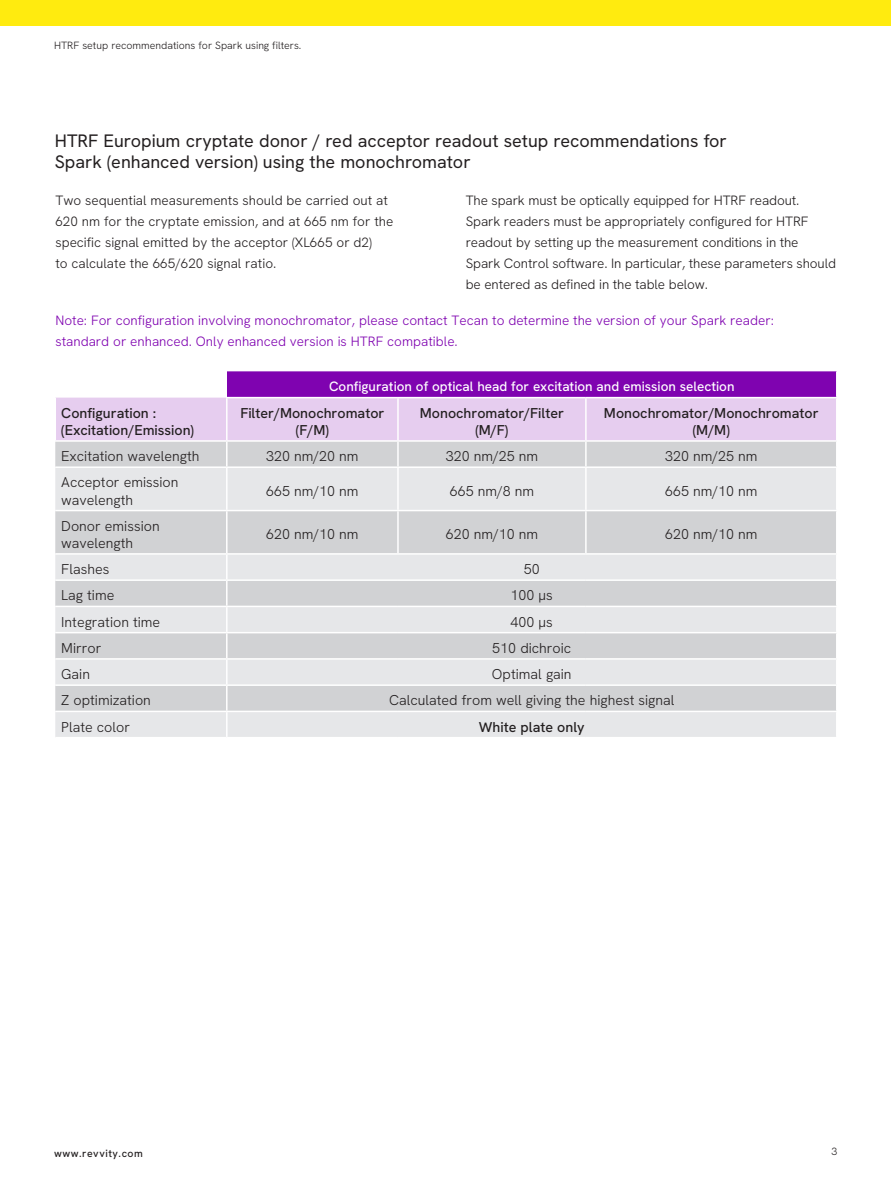
<style>
.page{position:relative;width:891px;height:1188px;background:#fff}
.page>*{position:absolute;margin:0;border:0;box-sizing:border-box;transform-origin:0 0}
.t1{font:18px/21px "Hanken Grotesk";color:#231f20}
.t2{font:300 14.25px/17.1px "Hanken Grotesk";color:#231f20}
.t3{font:500 14.25px/17.1px "Hanken Grotesk";color:#231f20;text-align:center}
.t4{font:300 13.5px/21px "Hanken Grotesk";letter-spacing:-.01em;color:#231f20}
.t5{font:300 13.5px/21px "Hanken Grotesk";color:#7f03b0}
.t6{font:500 13.5px "Hanken Grotesk";color:#fff}
.t7{font:300 10.5px "Hanken Grotesk";color:#231f20}
.t8{font:500 10.5px "Hanken Grotesk";letter-spacing:.05em;color:#231f20}
</style>
<div class="page">
<div style="left:0;top:0;width:891px;height:26px;background:#ffeb0f"></div>
<div style="left:227px;top:371px;width:610px;height:27px;background:#7f03b0"></div>
<div style="left:56px;top:398px;width:780px;height:42px;background:#e6cdef"></div>
<div style="left:55px;top:442px;width:781px;height:24px;background:#d1d2d4"></div>
<svg style="left:55px;top:468px;width:781px;height:269px;background:#dcdddf"></svg>
<hr style="left:226px;top:442px;width:2px;height:24px;background:#fff">
<hr style="left:397px;top:442px;width:2px;height:24px;background:#fff">
<hr style="left:585px;top:442px;width:2px;height:24px;background:#fff">
<hr style="left:226px;top:468px;width:2px;height:42px;background:#fff">
<hr style="left:397px;top:468px;width:2px;height:42px;background:#fff">
<hr style="left:585px;top:468px;width:2px;height:42px;background:#fff">
<hr style="left:55px;top:510px;width:172px;height:1px;background:#fff">
<hr style="left:227px;top:510px;width:171px;height:1px;background:#fff">
<hr style="left:226px;top:511px;width:2px;height:42px;background:#fff">
<hr style="left:398px;top:510px;width:188px;height:1px;background:#fff">
<hr style="left:397px;top:511px;width:2px;height:42px;background:#fff">
<hr style="left:586px;top:510px;width:252px;height:1px;background:#fff">
<hr style="left:585px;top:511px;width:2px;height:42px;background:#fff">
<hr style="left:55px;top:553px;width:172px;height:2px;background:#fff">
<hr style="left:227px;top:553px;width:171px;height:2px;background:#fff">
<hr style="left:226px;top:555px;width:2px;height:24px;background:#fff">
<hr style="left:398px;top:553px;width:188px;height:2px;background:#fff">
<hr style="left:586px;top:553px;width:252px;height:2px;background:#fff">
<hr style="left:55px;top:579px;width:172px;height:2px;background:#fff">
<hr style="left:227px;top:579px;width:171px;height:2px;background:#fff">
<hr style="left:226px;top:581px;width:2px;height:25px;background:#fff">
<hr style="left:398px;top:579px;width:188px;height:2px;background:#fff">
<hr style="left:586px;top:579px;width:252px;height:2px;background:#fff">
<hr style="left:55px;top:606px;width:172px;height:1px;background:#fff">
<hr style="left:227px;top:606px;width:171px;height:1px;background:#fff">
<hr style="left:226px;top:607px;width:2px;height:25px;background:#fff">
<hr style="left:398px;top:606px;width:188px;height:1px;background:#fff">
<hr style="left:586px;top:606px;width:252px;height:1px;background:#fff">
<hr style="left:55px;top:632px;width:172px;height:1px;background:#fff">
<hr style="left:227px;top:632px;width:171px;height:1px;background:#fff">
<hr style="left:226px;top:633px;width:2px;height:25px;background:#fff">
<hr style="left:398px;top:632px;width:188px;height:1px;background:#fff">
<hr style="left:586px;top:632px;width:252px;height:1px;background:#fff">
<hr style="left:55px;top:658px;width:172px;height:2px;background:#fff">
<hr style="left:227px;top:658px;width:171px;height:2px;background:#fff">
<hr style="left:226px;top:660px;width:2px;height:24px;background:#fff">
<hr style="left:398px;top:658px;width:188px;height:2px;background:#fff">
<hr style="left:586px;top:658px;width:252px;height:2px;background:#fff">
<hr style="left:55px;top:684px;width:172px;height:2px;background:#fff">
<hr style="left:227px;top:684px;width:171px;height:2px;background:#fff">
<hr style="left:226px;top:686px;width:2px;height:25px;background:#fff">
<hr style="left:398px;top:684px;width:188px;height:2px;background:#fff">
<hr style="left:586px;top:684px;width:252px;height:2px;background:#fff">
<hr style="left:55px;top:711px;width:172px;height:1px;background:#fff">
<hr style="left:227px;top:711px;width:171px;height:1px;background:#fff">
<hr style="left:226px;top:712px;width:2px;height:25px;background:#fff">
<hr style="left:398px;top:711px;width:188px;height:1px;background:#fff">
<hr style="left:586px;top:711px;width:252px;height:1px;background:#fff">
<hr style="left:836px;top:371px;width:2px;height:26px;background:#fff">
<hr style="left:226px;top:397px;width:172px;height:1px;background:#fff">
<hr style="left:398px;top:397px;width:188px;height:1px;background:#fff">
<hr style="left:586px;top:397px;width:252px;height:1px;background:#fff">
<hr style="left:226px;top:398px;width:2px;height:42px;background:#fff">
<hr style="left:397px;top:398px;width:2px;height:42px;background:#fff">
<hr style="left:585px;top:398px;width:2px;height:42px;background:#fff">
<p class="t7" style="left:54px;top:39px;width:249px">HTRF setup recommendations for Spark using filters.</p>
<p class="t1" style="left:55px;top:130px;width:674px">HTRF Europium cryptate donor / red acceptor readout setup recommendations for<br>Spark (enhanced version) using the monochromator</p>
<p class="t4" style="left:55px;top:189px;width:340px">Two sequential measurements should be carried out at 620 nm for the cryptate emission, and at 665 nm for the specific signal emitted by the acceptor (XL665 or d2)<br>to calculate the 665/620 signal ratio.</p>
<p class="t4" style="left:466px;top:189px;width:372px">The spark must be optically equipped for HTRF readout.<br>Spark readers must be appropriately configured for HTRF readout by setting up the measurement conditions in the Spark Control software. In particular, these parameters should be entered as defined in the table below.</p>
<p class="t5" style="left:55px;top:309px;width:720px">Note: For configuration involving monochromator, please contact Tecan to determine the version of your Spark reader: standard or enhanced. Only enhanced version is HTRF compatible.</p>
<p class="t6" style="left:329px;top:377px;width:407px">Configuration of optical head for excitation and emission selection</p>
<p class="t3" style="left:61px;top:404px;width:134px;text-align:left">Configuration : (Excitation/Emission)</p>
<p class="t3" style="left:240px;top:404px;width:146px">Filter/Monochromator (F/M)</p>
<p class="t3" style="left:420px;top:404px;width:146px">Monochromator/Filter (M/F)</p>
<p class="t3" style="left:604px;top:404px;width:216px">Monochromator/Monochromator (M/M)</p>
<p class="t2" style="left:61px;top:447px;width:140px">Excitation wavelength</p>
<p class="t2" style="left:266px;top:447px;width:94px">320 nm/20 nm</p>
<p class="t2" style="left:446px;top:447px;width:94px">320 nm/25 nm</p>
<p class="t2" style="left:665px;top:447px;width:94px">320 nm/25 nm</p>
<p class="t2" style="left:61px;top:474px;width:119px">Acceptor emission wavelength</p>
<p class="t2" style="left:266px;top:482px;width:94px">665 nm/10 nm</p>
<p class="t2" style="left:450px;top:482px;width:86px">665 nm/8 nm</p>
<p class="t2" style="left:665px;top:482px;width:94px">665 nm/10 nm</p>
<p class="t2" style="left:61px;top:517px;width:100px">Donor emission wavelength</p>
<p class="t2" style="left:266px;top:526px;width:94px">620 nm/10 nm</p>
<p class="t2" style="left:446px;top:526px;width:94px">620 nm/10 nm</p>
<p class="t2" style="left:665px;top:526px;width:94px">620 nm/10 nm</p>
<p class="t2" style="left:61px;top:560px;width:50px">Flashes</p>
<p class="t2" style="left:524px;top:560px;width:17px">50</p>
<p class="t2" style="left:61px;top:587px;width:55px">Lag time</p>
<p class="t2" style="left:511px;top:587px;width:44px">100 μs</p>
<p class="t2" style="left:61px;top:613px;width:101px">Integration time</p>
<p class="t2" style="left:511px;top:613px;width:44px">400 μs</p>
<p class="t2" style="left:61px;top:639px;width:42px">Mirror</p>
<p class="t2" style="left:492px;top:639px;width:80px">510 dichroic</p>
<p class="t2" style="left:61px;top:665px;width:30px">Gain</p>
<p class="t2" style="left:492px;top:665px;width:81px">Optimal gain</p>
<p class="t2" style="left:61px;top:692px;width:91px">Z optimization</p>
<p class="t2" style="left:389px;top:692px;width:287px">Calculated from well giving the highest signal</p>
<p class="t2" style="left:61px;top:718px;width:70px">Plate color</p>
<p class="t3" style="left:479px;top:718px;width:107px">White plate only</p>
<p class="t8" style="left:54px;top:1147px;width:90px">www.revvity.com</p>
<p class="t7" style="left:832px;top:1145px;width:7px">3</p>
</div>
